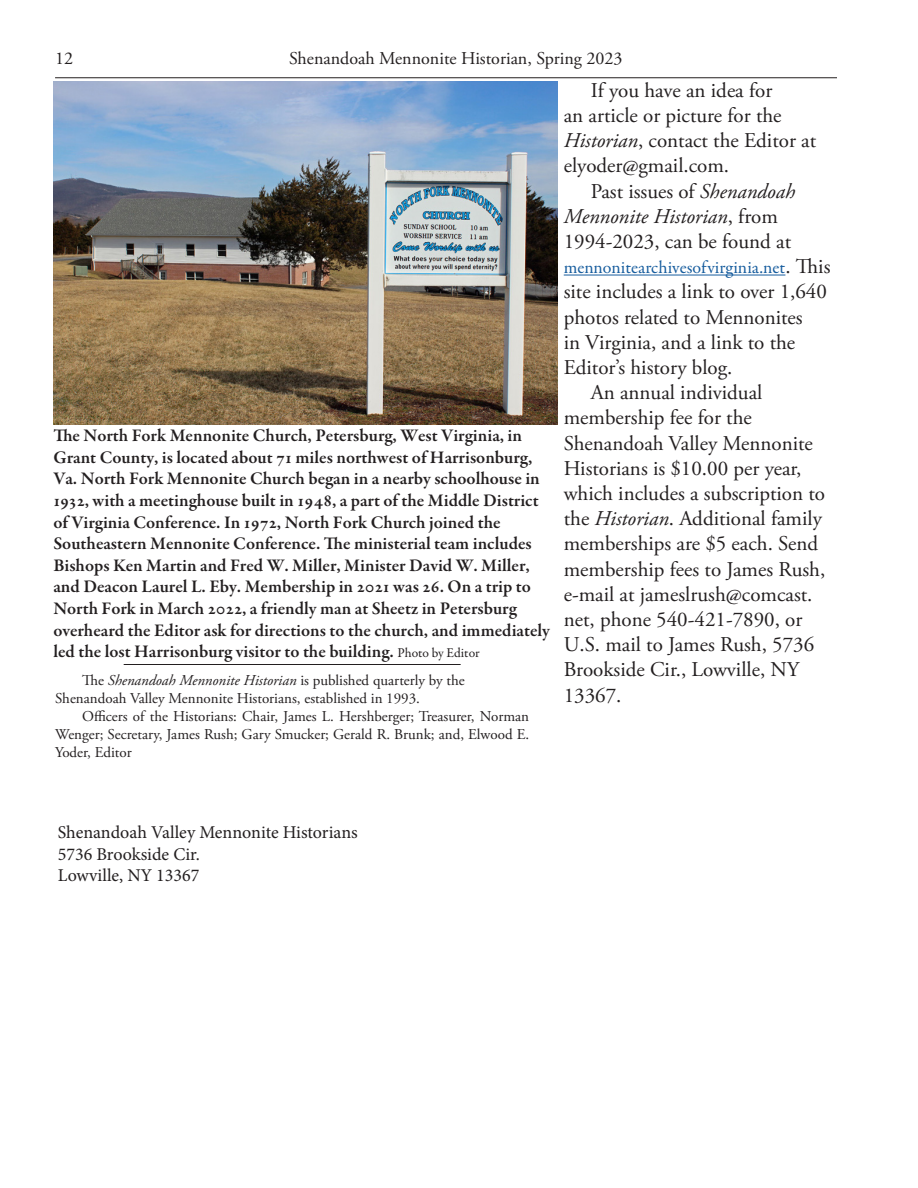
<style>
.page{position:relative;width:918px;height:1188px;background:#fff}
.page>*{position:absolute;margin:0;border:0;box-sizing:border-box;transform-origin:0 0}
.Body_text{font:21px/25.2px "Adobe Garamond Pro";color:#231f20}
.t1{font:600 18px/21.6px "Garamond Premr Pro";color:#231f20}
.t2{font:18px "Minion Pro";color:#231f20}
.t3{font:18px "Adobe Garamond Pro";color:#231f20}
.Body_text-2{font:18px "Garamond Premr Pro";color:#175d9e}
.Body_text-3{font:15px/18px "Adobe Garamond Pro";letter-spacing:-.01em;color:#231f20}
.s1{font-style:italic}
.s2{font-family:"Adobe Garamond Pro";font-size:21px;color:#231f20}
.s3{font-weight:400;font-size:13.5px}
</style>
<div class="page">
<hr style="left:55px;top:77px;width:782px;height:1px;background:#231f20">
<hr style="left:564px;top:275px;width:221px;height:1px;background:#175d9e">
<img style="left:54px;top:81px;width:504px;height:344px">
<hr style="left:124px;top:664px;width:337px;height:1px;background:#231f20">
<p class="t3" style="left:55px;top:47px;width:19px">12</p>
<p class="t3" style="left:289px;top:47px;width:335px">Shenandoah Mennonite Historian, Spring 2023</p>
<p class="Body_text" style="left:564px;top:78px;width:254px;text-indent:27px">If you have an idea for<br>an article or picture for the<br><span class="s1">Historian</span>, contact the Editor at elyoder@gmail.com.</p>
<p class="Body_text" style="left:564px;top:179px;width:233px;text-indent:27px">Past issues of <span class="s1">Shenandoah<br>Mennonite Historian</span>, from<br>1994-2023, can be found at</p>
<p class="Body_text-2" style="left:564px;top:257px;width:268px">mennonitearchivesofvirginia.net<span class="s2">. This</span></p>
<p class="Body_text" style="left:564px;top:280px;width:265px">site includes a link to over 1,640 photos related to Mennonites<br>in Virginia, and a link to the<br>Editor’s history blog.</p>
<p class="Body_text" style="left:564px;top:381px;width:263px;text-indent:27px">An annual individual membership fee for the<br>Shenandoah Valley Mennonite<br>Historians is $10.00 per year, which includes a subscription to the <span class="s1">Historian</span>. Additional family memberships are $5 each. Send membership fees to James Rush, e-mail at jameslrush@comcast. net, phone 540-421-7890, or<br>U.S. mail to James Rush, 5736<br>Brookside Cir., Lowville, NY<br>13367.</p>
<p class="t1" style="left:53px;top:425px;width:498px">The North Fork Mennonite Church, Petersburg, West Virginia, in Grant County, is located about 71 miles northwest of Harrisonburg, Va. North Fork Mennonite Church began in a nearby schoolhouse in 1932, with a meetinghouse built in 1948, a part of the Middle District of Virginia Conference. In 1972, North Fork Church joined the Southeastern Mennonite Conference. The ministerial team includes Bishops Ken Martin and Fred W. Miller, Minister David W. Miller, and Deacon Laurel L. Eby. Membership in 2021 was 26. On a trip to North Fork in March 2022, a friendly man at Sheetz in Petersburg overheard the Editor ask for directions to the church, and immediately led the lost Harrisonburg visitor to the building. <span class="s3">Photo by Editor</span></p>
<p class="Body_text-3" style="left:55px;top:672px;width:411px;text-indent:27px">The <span class="s1">Shenandoah Mennonite Historian</span> is published quarterly by the<br>Shenandoah Valley Mennonite Historians, established in 1993.</p>
<p class="Body_text-3" style="left:55px;top:708px;width:476px;text-align:justify;text-indent:27px">Officers of the Historians: Chair, James L. Hershberger; Treasurer, Norman Wenger; Secretary, James Rush; Gary Smucker; Gerald R. Brunk; and, Elwood E.<br>Yoder, Editor</p>
<p class="t2" style="left:58px;top:820px;width:301px">Shenandoah Valley Mennonite Historians</p>
<p class="t2" style="left:58px;top:842px;width:143px">5736 Brookside Cir.</p>
<p class="t2" style="left:58px;top:863px;width:143px">Lowville, NY 13367</p>
</div>
